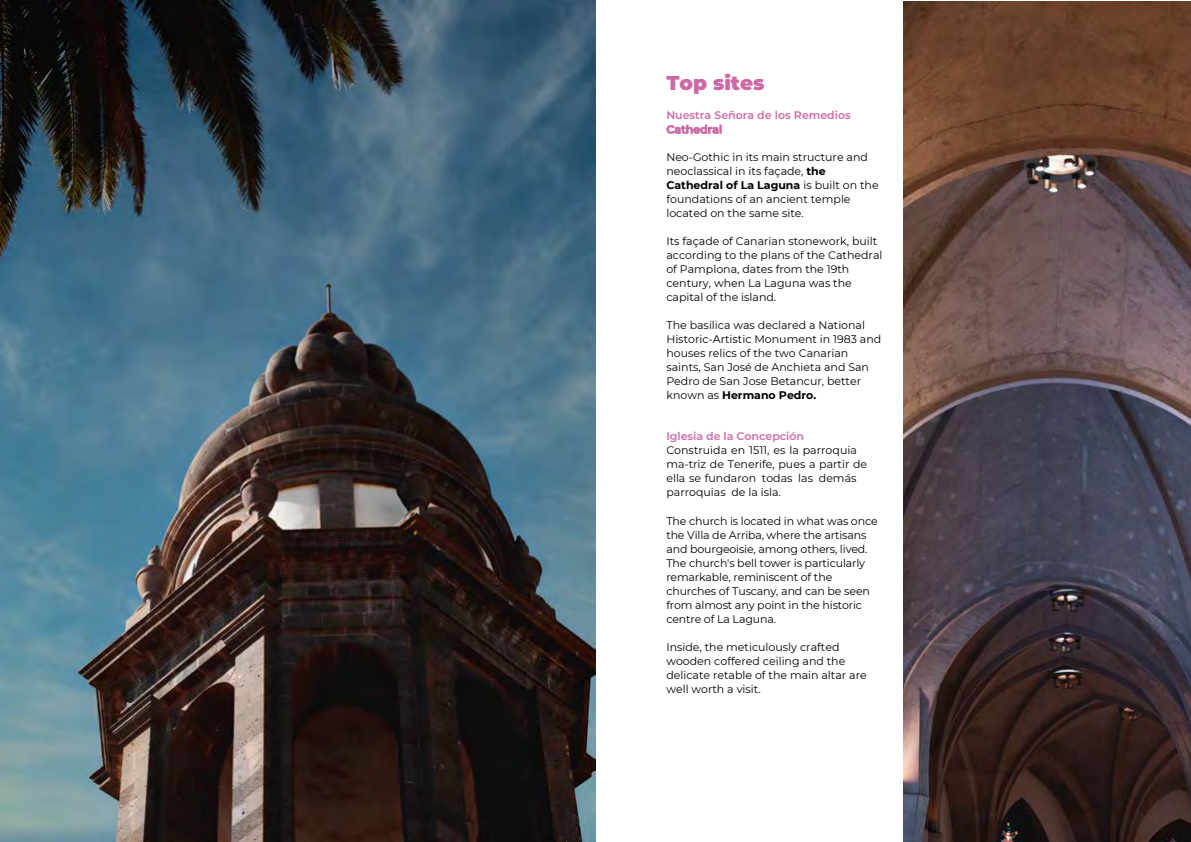
<style>
.page{position:relative;width:1191px;height:842px;background:#fff}
.page>*{position:absolute;margin:0;border:0;box-sizing:border-box;transform-origin:0 0}
.t1{font:900 20px "Montserrat";color:#ce69a6}
.t2{font:11px/14px "Montserrat";color:#000}
.t3{font:600 11px/14px "Montserrat";color:#ce69a6}
.s1{font-weight:700}
</style>
<div class="page">
<img style="left:0;top:0;width:595px;height:842px">
<img style="left:903px;top:1px;width:288px;height:841px">
<h1 class="t1" style="left:666px;top:68px;width:100px">Top sites</h1>
<p class="t3" style="left:666px;top:108px;width:186px">Nuestra Señora de los Remedios<br>Cathedral</p>
<p class="t2" style="left:666px;top:150px;width:214px">Neo-Gothic in its main structure and neoclassical in its façade, <span class="s1">the<br>Cathedral of La Laguna</span> is built on the foundations of an ancient temple located on the same site.</p>
<p class="t2" style="left:666px;top:234px;width:217px">Its façade of Canarian stonework, built according to the plans of the Cathedral of Pamplona, dates from the 19th century, when La Laguna was the capital of the island.</p>
<p class="t2" style="left:666px;top:318px;width:216px">The basilica was declared a National Historic-Artistic Monument in 1983 and houses relics of the two Canarian saints, San José de Anchieta and San Pedro de San Jose Betancur, better known as <span class="s1">Hermano Pedro.</span></p>
<p class="t3" style="left:666px;top:429px;width:139px">Iglesia de la Concepción</p>
<p class="t2" style="left:666px;top:443px;width:202px">Construida en 1511, es la parroquia ma-triz de Tenerife, pues a partir de ella se fundaron todas las demás parroquias de la isla.</p>
<p class="t2" style="left:666px;top:514px;width:213px">The church is located in what was once the Villa de Arriba, where the artisans and bourgeoisie, among others, lived.<br>The church's bell tower is particularly remarkable, reminiscent of the churches of Tuscany, and can be seen from almost any point in the historic centre of La Laguna.</p>
<p class="t2" style="left:666px;top:640px;width:202px">Inside, the meticulously crafted wooden coffered ceiling and the delicate retable of the main altar are well worth a visit.</p>
</div>
